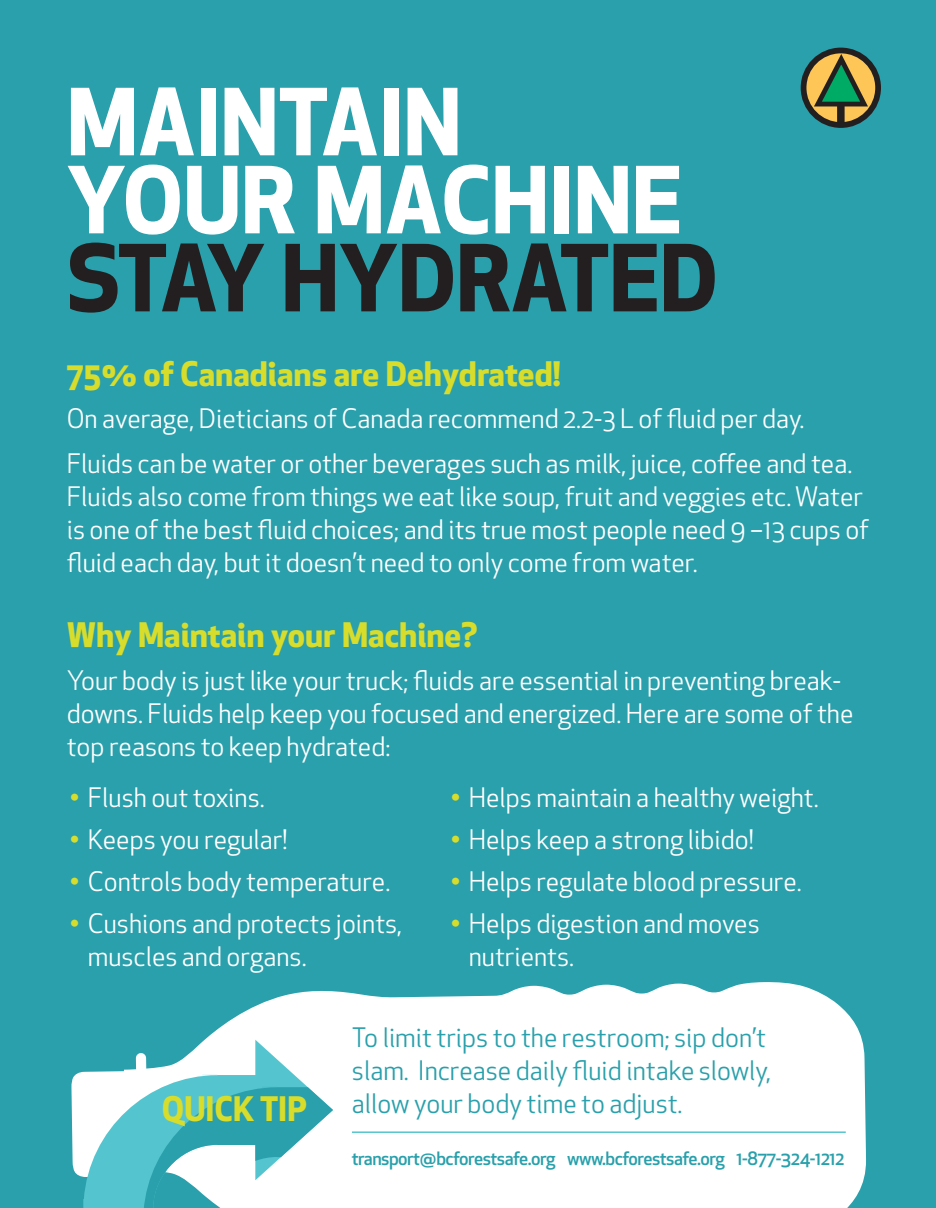
<style>
.page{position:relative;width:936px;height:1208px;background:#fff}
.page>*{position:absolute;margin:0;border:0;box-sizing:border-box;transform-origin:0 0}
.t1{font:700 90px/78px "Apex New";color:#fff}
.t2{font:700 90px "Apex New";color:#231f20}
.subhead{font:700 33px "Apex New";color:#d8dd2c}
.body{font:26.4px/33px "Apex New";color:#fff}
.body-2{font:26.4px/33px "Apex New";color:#29a0ab}
.body-3{font:500 18px "Apex New";letter-spacing:-.03em;color:#29a0ab}
.s1{color:#d8dd2c}
</style>
<div class="page">
<div style="left:0;top:0;width:935px;height:1208px;background:#29a0ab"></div>
<svg style="left:71px;top:982px;width:795px;height:226px;background:#e3f2f4"></svg>
<svg style="left:83px;top:1039px;width:250px;height:169px"></svg>
<hr style="left:352px;top:1131px;width:493px;height:2px;background:#54c5cf">
<svg style="left:803px;top:50px;width:75px;height:75px"></svg>
<div style="left:800px;top:48px;width:80px;height:80px;border:6px solid #231f20;border-radius:50%"></div>
<svg style="left:809px;top:53px;width:62px;height:56px;background:#838e4c"></svg>
<div style="left:837px;top:105px;width:7px;height:19px;background:#231f20"></div>
<p class="t1" style="left:67px;top:79px;width:617px">MAINTAIN<br>YOUR MACHINE</p>
<p class="t2" style="left:67px;top:213px;width:652px">STAY HYDRATED</p>
<p class="subhead" style="left:67px;top:350px;width:495px">75% of Canadians are Dehydrated!</p>
<p class="body" style="left:67px;top:402px;width:739px">On average, Dieticians of Canada recommend 2.2-3 L of fluid per day.</p>
<p class="body" style="left:67px;top:447px;width:803px">Fluids can be water or other beverages such as milk, juice, coffee and tea.<br>Fluids also come from things we eat like soup, fruit and veggies etc. Water is one of the best fluid choices; and its true most people need 9 –13 cups of fluid each day, but it doesn’t need to only come from water.</p>
<p class="subhead" style="left:67px;top:611px;width:412px">Why Maintain your Machine?</p>
<p class="body" style="left:67px;top:663px;width:788px">Your body is just like your truck; fluids are essential in preventing break&shy;downs. Fluids help keep you focused and energized. Here are some of the top reasons to keep hydrated:</p>
<p class="body" style="left:70px;top:780px;width:196px"><span class="s1">•</span> Flush out toxins.</p>
<p class="body" style="left:70px;top:822px;width:219px"><span class="s1">•</span> Keeps you regular!</p>
<p class="body" style="left:70px;top:864px;width:322px"><span class="s1">•</span> Controls body temperature.</p>
<p class="body" style="left:88px;top:906px;width:316px;text-indent:-18px"><span class="s1">•</span> Cushions and protects joints, muscles and organs.</p>
<p class="body" style="left:450px;top:780px;width:369px"><span class="s1">•</span> Helps maintain a healthy weight.</p>
<p class="body" style="left:450px;top:822px;width:304px"><span class="s1">•</span> Helps keep a strong libido!</p>
<p class="body" style="left:450px;top:864px;width:352px"><span class="s1">•</span> Helps regulate blood pressure.</p>
<p class="body" style="left:468px;top:906px;width:292px;text-indent:-18px"><span class="s1">•</span> Helps digestion and moves nutrients.</p>
<p class="subhead" style="left:162px;top:1085px;width:146px">QUICK TIP</p>
<p class="body-2" style="left:352px;top:1021px;width:420px">To limit trips to the restroom; sip don’t slam. Increase daily fluid intake slowly, allow your body time to adjust.</p>
<p class="body-3" style="left:352px;top:1146px;width:494px">transport@bcforestsafe.org www.bcforestsafe.org 1-877-324-1212</p>
</div>
